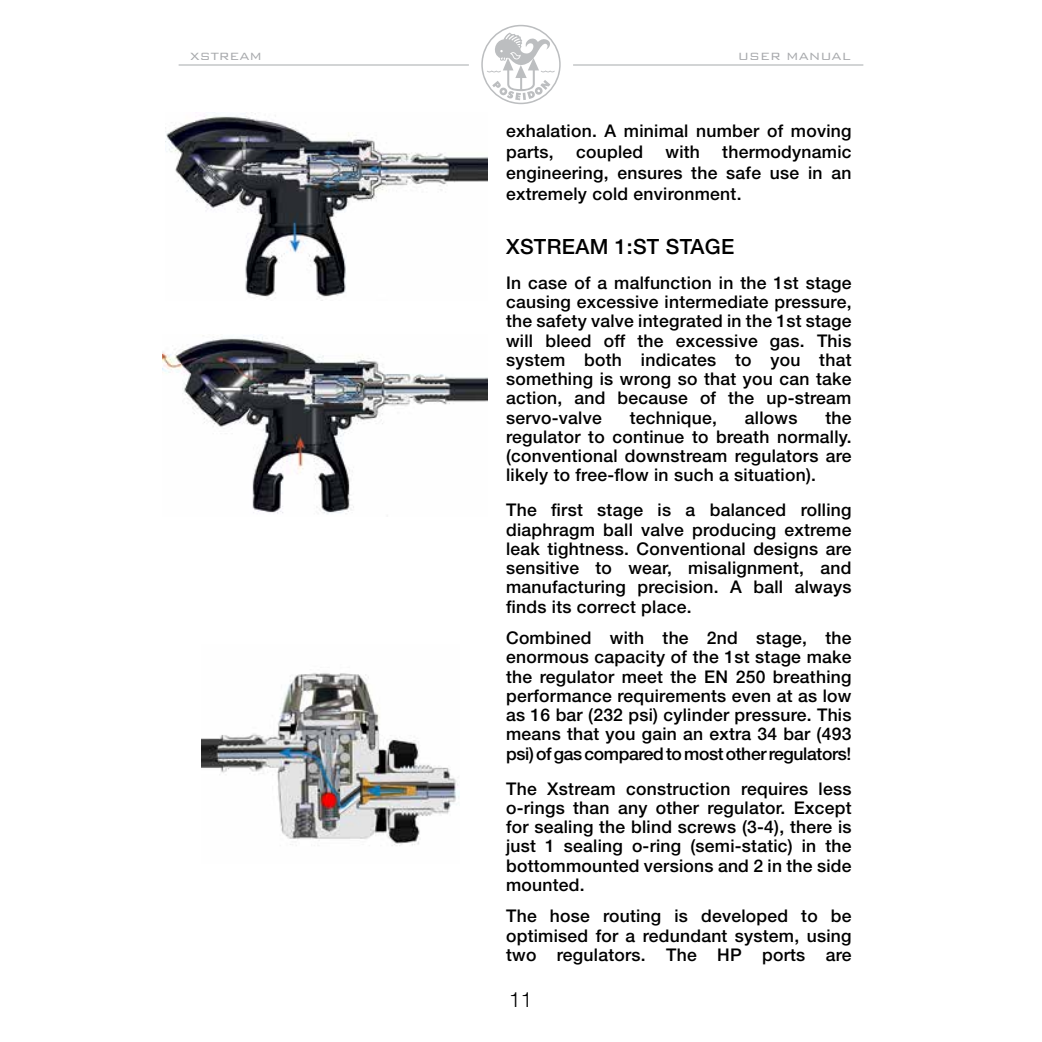
<style>
.page{position:relative;width:1042px;height:1042px;background:#fff}
.page>*{position:absolute;margin:0;border:0;box-sizing:border-box;transform-origin:0 0}
.t1{font:500 21px "Helvetica Neue LT Std";letter-spacing:.015em;color:#000}
.t2{font:300 21px "Helvetica Neue LT Std";color:#000}
.t3{font:500 17.5px/19.2px "Helvetica Neue LT Std";letter-spacing:.015em;color:#000;text-align:justify}
.t4{font:300 14px "Bank Gothic BT";color:#a7a9ac}
</style>
<div class="page">
<svg style="left:481px;top:25px;width:80px;height:79px"></svg>
<hr style="left:179px;top:64px;width:290px;height:2px;background:#bcbec0">
<hr style="left:573px;top:64px;width:290px;height:2px;background:#bcbec0">
<img style="left:166px;top:112px;width:321px;height:186px">
<img style="left:162px;top:335px;width:325px;height:179px">
<img style="left:201px;top:673px;width:259px;height:173px">
<p class="t4" style="left:190px;top:49px;width:74px">XSTREAM</p>
<p class="t4" style="left:738px;top:49px;width:115px">USER MANUAL</p>
<p class="t3" style="left:506px;top:120px;width:347px;line-height:21px">exhalation. A minimal number of moving parts,</p>
<p class="t3" style="left:506px;top:141px;width:347px;line-height:21px;text-indent:216px">thermodynamic engineering, ensures the safe use in an extremely cold environment.</p>
<p class="t1" style="left:506px;top:234px;width:230px">XSTREAM 1:ST STAGE</p>
<p class="t3" style="left:506px;top:273px;width:347px">In case of a malfunction in the 1st stage causing excessive intermediate pressure, the safety valve integrated in the 1st stage will bleed off the excessive gas. This system both indicates to you that something is wrong so that you can take action, and because of the up-stream servo-valve</p>
<p class="t3" style="left:576px;top:141px;width:69px">coupled</p>
<p class="t3" style="left:665px;top:141px;width:36px">with</p>
<p class="t3" style="left:506px;top:407px;width:347px;text-indent:319px">the regulator to continue to breath normally. (conventional downstream regulators are likely to free-flow in such a situation).</p>
<p class="t3" style="left:506px;top:500px;width:347px">The first stage is a balanced rolling diaphragm ball valve producing extreme leak tightness. Conventional designs are sensitive to wear, misalignment, and manufacturing precision. A ball always finds its correct place.</p>
<p class="t3" style="left:506px;top:628px;width:347px">Combined with the 2nd stage, the enormous capacity of the 1st stage make the regulator meet the EN 250 breathing performance requirements even at as low as 16 bar (232 psi) cylinder pressure. This means that you gain an extra 34 bar (493 psi) of gas compared to most other regulators!</p>
<p class="t3" style="left:506px;top:778px;width:347px">The Xstream construction requires less o-rings than any other regulator. Except for sealing the blind screws (3-4), there is just 1 sealing o-ring (semi-static) in the bottommounted versions and 2 in the side mounted.</p>
<p class="t3" style="left:506px;top:906px;width:347px">The hose routing is developed to be optimised for a redundant system, using two regulators. The HP ports are</p>
<p class="t2" style="left:509px;top:987px;width:25px">11</p>
<p class="t3" style="left:630px;top:407px;width:89px">technique,</p>
<p class="t3" style="left:745px;top:407px;width:54px">allows</p>
</div>
